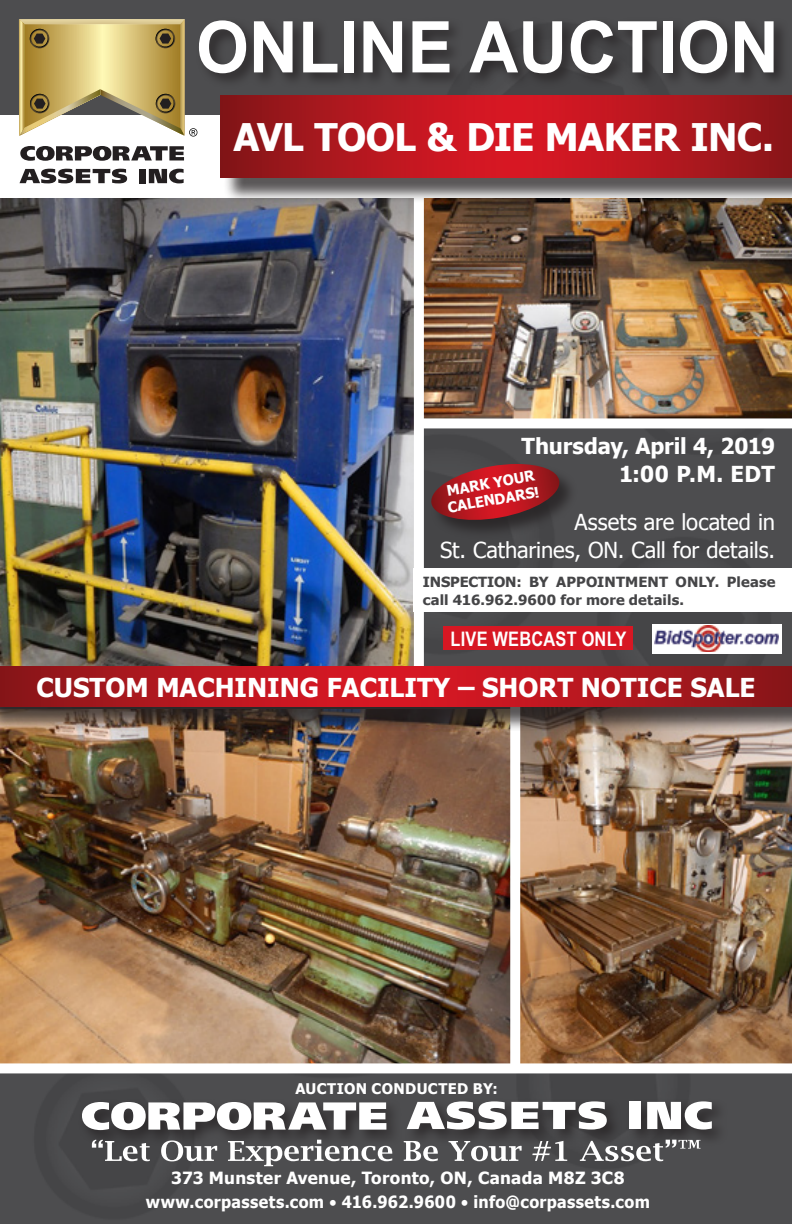
<style>
.page{position:relative;width:792px;height:1224px;background:#4d4d4f}
.page>*{position:absolute;margin:0;border:0;box-sizing:border-box;transform-origin:0 0}
.t1{font:700 71.4px "Arial";color:#fff;scale:.95 1}
.t2{font:700 38px "Tahoma";letter-spacing:-.015em;color:#fff}
.t3{font:700 26px "Tahoma";color:#fff}
.t4{font:22px "Tahoma";letter-spacing:-.005em;color:#fff}
.t5{font:700 22px "Tahoma";color:#fff}
.t6{font:700 20px "Arial Narrow";letter-spacing:.01em;color:#fff}
.t7{font:700 16.8px "Tahoma";letter-spacing:.02em;color:#fff;scale:.95 1}
.t8{font:700 16.8px "Tahoma";letter-spacing:.02em;color:#fff}
.t9{font:700 14.6px "Tahoma";letter-spacing:.025em;color:#fff}
.t10{font:700 14px/18px "Tahoma";letter-spacing:.005em;color:#454547;scale:1.05 1}
.s1{font-size:12.6px}
</style>
<div class="page">
<img style="left:520px;top:731px;width:272px;height:332px">
<img style="left:0;top:197px;width:414px;height:470px">
<img style="left:0;top:731px;width:510px;height:332px">
<img style="left:424px;top:203px;width:368px;height:215px">
<div style="left:79px;top:1098px;width:649px;height:48px;background:#231f20;opacity:.75"></div>
<svg style="left:82px;top:1102px;width:304px;height:28px"></svg>
<svg style="left:407px;top:1101px;width:200px;height:29px"></svg>
<div style="left:629px;top:1102px;width:12px;height:27px;background:#fff"></div>
<svg style="left:647px;top:1101px;width:65px;height:29px"></svg>
<svg style="left:92px;top:1140px;width:58px;height:21px"></svg>
<svg style="left:161px;top:1140px;width:56px;height:21px"></svg>
<svg style="left:228px;top:1140px;width:164px;height:26px"></svg>
<svg style="left:404px;top:1141px;width:34px;height:20px"></svg>
<svg style="left:449px;top:1141px;width:73px;height:20px"></svg>
<svg style="left:532px;top:1141px;width:35px;height:20px"></svg>
<svg style="left:580px;top:1140px;width:121px;height:21px"></svg>
<div style="left:0;top:115px;width:792px;height:82px;background:#fff"></div>
<div style="left:0;top:1063px;width:792px;height:10px;background:#fff"></div>
<div style="left:414px;top:172px;width:10px;height:504px;background:#fff"></div>
<div style="left:510px;top:691px;width:10px;height:377px;background:#fff"></div>
<svg style="left:20px;top:146px;width:164px;height:15px"></svg>
<svg style="left:20px;top:169px;width:107px;height:14px"></svg>
<div style="left:139px;top:169px;width:7px;height:14px;background:#231f20"></div>
<svg style="left:149px;top:169px;width:35px;height:14px"></svg>
<svg style="left:19px;top:19px;width:178px;height:118px"></svg>
<div style="left:0;top:670px;width:792px;height:61px;background:#231f20;opacity:.75"></div>
<svg style="left:0;top:667px;width:792px;height:40px"></svg>
<div style="left:652px;top:624px;width:129px;height:29px;background:#fff"></div>
<img style="left:654px;top:626px;width:125px;height:26px">
<div style="left:414px;top:568px;width:378px;height:44px;background:#fff"></div>
<div style="left:223px;top:98px;width:569px;height:105px;background:#231f20;opacity:.75"></div>
<svg style="left:220px;top:95px;width:572px;height:82px"></svg>
<div style="left:421px;top:418px;width:371px;height:10px;background:#fff"></div>
<div style="left:431px;top:463px;width:147px;height:76px;background:#231f20;opacity:.75"></div>
<svg style="left:429px;top:464px;width:133px;height:60px"></svg>
<div style="left:195px;top:17px;width:595px;height:72px;background:#231f20;opacity:.75"></div>
<div style="left:444px;top:627px;width:189px;height:23px;background:#d71723"></div>
<p class="t1" style="left:196px;top:0;width:615px">ONLINE AUCTION</p>
<p class="t2" style="left:234px;top:110px;width:542px">AVL TOOL &amp; DIE MAKER INC.</p>
<p class="t5" style="left:522px;top:431px;width:255px">Thursday, April 4, 2019</p>
<p class="t5" style="left:619px;top:459px;width:157px">1:00 P.M. EDT</p>
<p class="t4" style="left:574px;top:507px;width:202px">Assets are located in</p>
<p class="t4" style="left:440px;top:535px;width:337px">St. Catharines, ON. Call for details.</p>
<p class="t9" style="left:445px;top:481px;width:91px;rotate:-10deg">MARK YOUR</p>
<p class="t9" style="left:446px;top:497px;width:94px;rotate:-10deg">CALENDARS!</p>
<p class="t10" style="left:423px;top:572px;width:337px">INSPECTION: BY APPOINTMENT ONLY. Please call 416.962.9600 for more details.</p>
<p class="t6" style="left:451px;top:624px;width:177px">LIVE WEBCAST ONLY</p>
<p class="t3" style="left:37px;top:669px;width:720px">CUSTOM MACHINING FACILITY – SHORT NOTICE SALE</p>
<p class="t9" style="left:295px;top:1079px;width:204px">AUCTION CONDUCTED BY:</p>
<p class="t8" style="left:171px;top:1166px;width:455px">373 Munster Avenue, Toronto, ON, Canada M8Z 3C8</p>
<p class="t7" style="left:146px;top:1190px;width:532px">www.corpassets.com <span class="s1">•</span> 416.962.9600 <span class="s1">•</span> info@corpassets.com</p>
</div>
